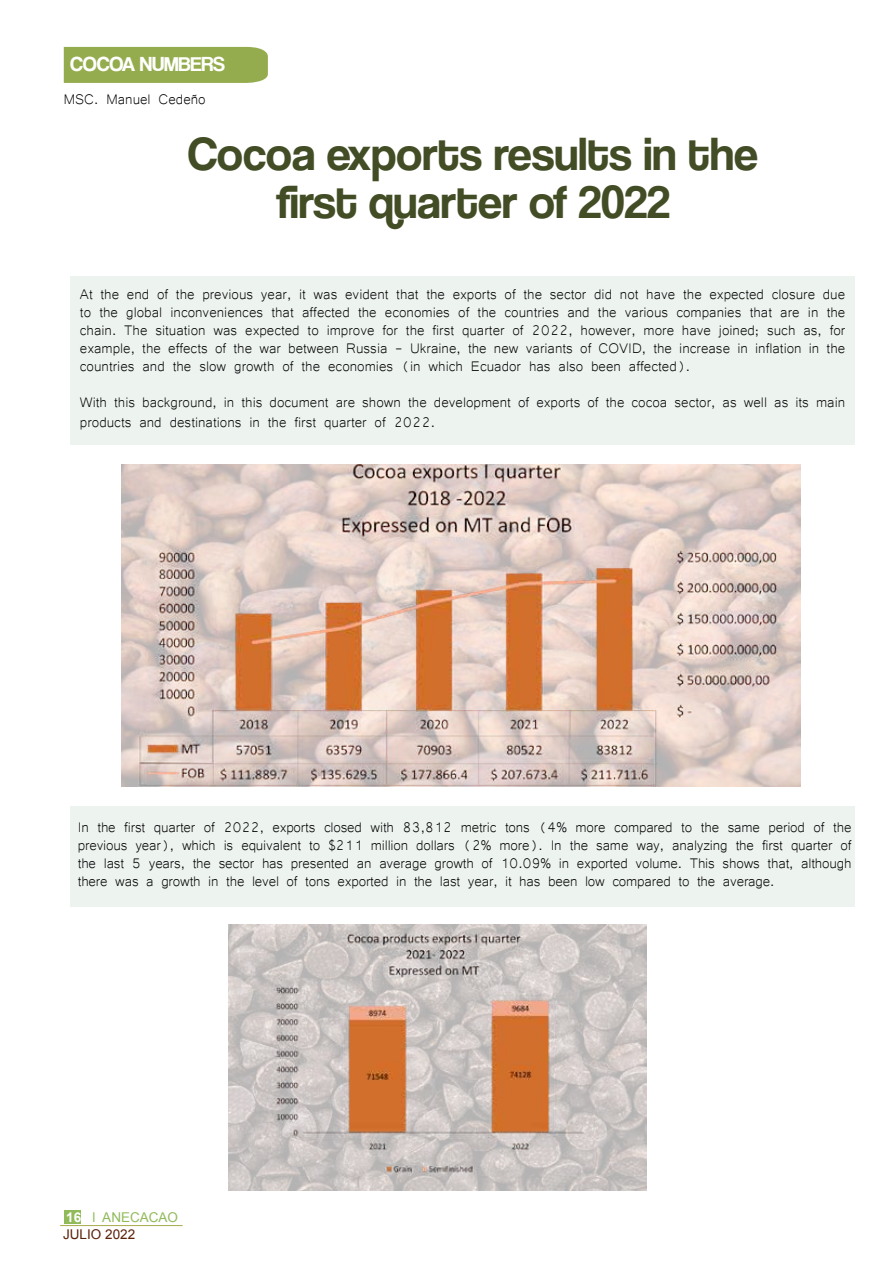
<style>
.page{position:relative;width:893px;height:1263px;background:#fff}
.page>*{position:absolute;margin:0;border:0;box-sizing:border-box;transform-origin:0 0}
.t1{font:48px/48px "Coolvetica Rg";color:#424d25;text-align:center}
.t2{font:21px "Coolvetica Rg";letter-spacing:-.01em;color:#fff}
.t3{font:18px/18px "Microsoft Yi Baiti";color:#000;text-align:justify}
.t4{font:13.5px/17px "Arial";color:#91ba5b}
.s1{font-weight:700;color:#fff}
.s2{color:#5c2009}
</style>
<div class="page">
<div style="left:64px;top:47px;width:204px;height:36px;background:#94ac4d"></div>
<div style="left:70px;top:277px;width:785px;height:168px;background:#edf3ef"></div>
<div style="left:70px;top:806px;width:785px;height:101px;background:#edf3ef"></div>
<img style="left:229px;top:924px;width:418px;height:267px">
<img style="left:121px;top:464px;width:680px;height:323px">
<div style="left:64px;top:1210px;width:17px;height:14px;background:#91ba5b"></div>
<hr style="left:60px;top:1225px;width:123px;height:1px;background:#a8ab4c">
<p class="t2" style="left:70px;top:52px;width:156px">COCOA NUMBERS</p>
<p class="t3" style="left:64px;top:89px;width:144px">MSC. Manuel Cedeño</p>
<h1 class="t1" style="left:188px;top:129px;width:572px">Cocoa exports results in the first quarter of 2022</h1>
<p class="t3" style="left:80px;top:284px;width:767px">At the end of the previous year, it was evident that the exports of the sector did not have the expected closure due to the global inconveniences that affected the economies of the countries and the various companies that are in the chain. The situation was expected to improve for the first quarter of 2022, however, more have joined; such as, for example, the effects of the war between Russia - Ukraine, the new variants of COVID, the increase in inflation in the countries and the slow growth of the economies (in which Ecuador has also been affected).</p>
<p class="t3" style="left:80px;top:391px;width:767px;line-height:19.5px">With this background, in this document are shown the development of exports of the cocoa sector, as well as its main products and destinations in the first quarter of 2022.</p>
<p class="t3" style="left:78px;top:817px;width:775px">In the first quarter of 2022, exports closed with 83,812 metric tons (4% more compared to the same period of the previous year), which is equivalent to $211 million dollars (2% more). In the same way, analyzing the first quarter of the last 5 years, the sector has presented an average growth of 10.09% in exported volume. This shows that, although there was a growth in the level of tons exported in the last year, it has been low compared to the average.</p>
<p class="t4" style="left:63px;top:1209px;width:116px"><span class="s1">16</span> l ANECACAO<br><span class="s2">JULIO 2022</span></p>
</div>
